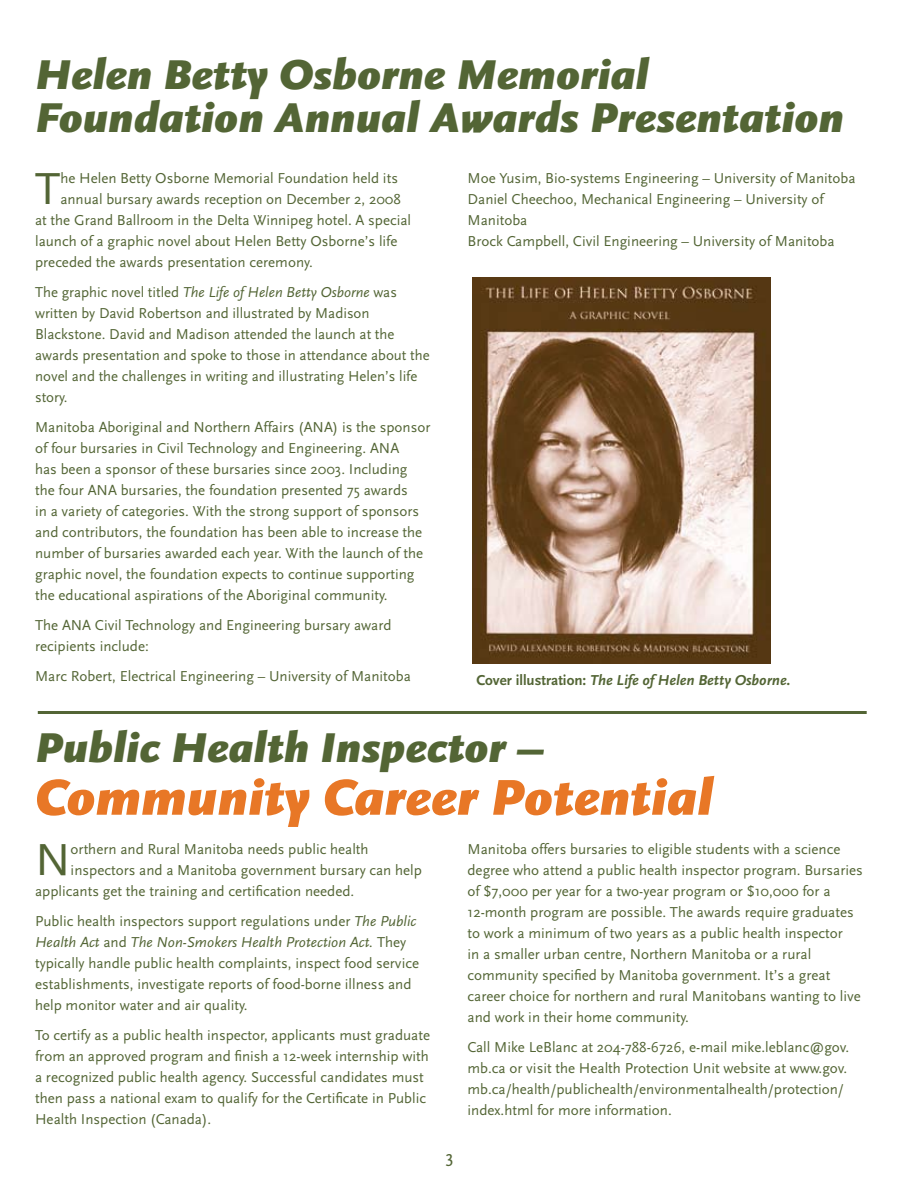
<style>
.page{position:relative;width:918px;height:1188px;background:#fff}
.page>*{position:absolute;margin:0;border:0;box-sizing:border-box;transform-origin:0 0}
.t1{font:italic 900 52.5px "Scala Sans";color:#e87726}
.t2{font:46.8px "Scala Sans";color:#536535}
.t3{font:italic 900 43.5px/43.5px "Scala Sans";color:#536535}
.t4{font:18px "Scala Sans LF";color:#536535}
.t5{font:15px/21px "Scala Sans";color:#536535}
.t6{font:italic 15px "Scala Sans LF";color:#536535}
.t7{font:italic 700 15px "Scala Sans LF";color:#536535}
.s1{font-family:"Scala Sans";font-style:normal}
.s2{font-style:normal}
.s3{font-style:italic}
</style>
<div class="page">
<hr style="left:38px;top:711px;width:829px;height:3px;background:#536535">
<img style="left:473px;top:278px;width:298px;height:385px">
<h3 class="t3" style="left:35px;top:55px;width:810px">Helen Betty Osborne Memorial<br>Foundation Annual Awards Presentation</h3>
<h2 class="t2" style="left:35px;top:164px;width:27px">T</h2>
<p class="t5" style="left:60px;top:168px;width:339px">he Helen Betty Osborne Memorial Foundation held its</p>
<p class="t5" style="left:60px;top:189px;width:342px">annual bursary awards reception on December 2, 2008</p>
<p class="t5" style="left:35px;top:210px;width:378px">at the Grand Ballroom in the Delta Winnipeg hotel. A special</p>
<p class="t5" style="left:35px;top:231px;width:364px">launch of a graphic novel about Helen Betty Osborne’s life</p>
<p class="t5" style="left:35px;top:252px;width:279px">preceded the awards presentation ceremony.</p>
<p class="t6" style="left:35px;top:284px;width:363px"><span class="s1">The graphic novel titled</span> The Life of Helen Betty Osborne <span class="s1">was</span></p>
<p class="t5" style="left:35px;top:303px;width:396px">written by David Robertson and illustrated by Madison Blackstone. David and Madison attended the launch at the awards presentation and spoke to those in attendance about the novel and the challenges in writing and illustrating Helen’s life story.</p>
<p class="t5" style="left:35px;top:417px;width:397px">Manitoba Aboriginal and Northern Affairs (ANA) is the sponsor of four bursaries in Civil Technology and Engineering. ANA<br>has been a sponsor of these bursaries since 2003. Including the four ANA bursaries, the foundation presented 75 awards<br>in a variety of categories. With the strong support of sponsors and contributors, the foundation has been able to increase the number of bursaries awarded each year. With the launch of the graphic novel, the foundation expects to continue supporting the educational aspirations of the Aboriginal community.</p>
<p class="t5" style="left:35px;top:615px;width:358px">The ANA Civil Technology and Engineering bursary award recipients include:</p>
<p class="t5" style="left:35px;top:666px;width:377px">Marc Robert, Electrical Engineering – University of Manitoba</p>
<p class="t5" style="left:468px;top:168px;width:390px">Moe Yusim, Bio-systems Engineering – University of Manitoba Daniel Cheechoo, Mechanical Engineering – University of Manitoba<br>Brock Campbell, Civil Engineering – University of Manitoba</p>
<p class="t7" style="left:477px;top:672px;width:315px"><span class="s2">Cover illustration:</span> The Life of Helen Betty Osborne.</p>
<h3 class="t3" style="left:35px;top:728px;width:510px">Public Health Inspector –</h3>
<h1 class="t1" style="left:35px;top:769px;width:679px">Community Career Potential</h1>
<h2 class="t2" style="left:35px;top:835px;width:37px">N</h2>
<p class="t5" style="left:71px;top:839px;width:300px">orthern and Rural Manitoba needs public health</p>
<p class="t5" style="left:71px;top:860px;width:353px">inspectors and a Manitoba government bursary can help</p>
<p class="t5" style="left:35px;top:881px;width:321px">applicants get the training and certification needed.</p>
<p class="t5" style="left:35px;top:911px;width:386px">Public health inspectors support regulations under <span class="s3">The Public Health Act</span> and <span class="s3">The Non-Smokers Health Protection Act.</span> They typically handle public health complaints, inspect food service establishments, investigate reports of food-borne illness and help monitor water and air quality.</p>
<p class="t5" style="left:35px;top:1025px;width:396px">To certify as a public health inspector, applicants must graduate from an approved program and finish a 12-week internship with a recognized public health agency. Successful candidates must then pass a national exam to qualify for the Certificate in Public Health Inspection (Canada).</p>
<p class="t5" style="left:468px;top:839px;width:397px">Manitoba offers bursaries to eligible students with a science degree who attend a public health inspector program. Bursaries of $7,000 per year for a two-year program or $10,000 for a 12-month program are possible. The awards require graduates to work a minimum of two years as a public health inspector<br>in a smaller urban centre, Northern Manitoba or a rural community specified by Manitoba government. It’s a great career choice for northern and rural Manitobans wanting to live and work in their home community.</p>
<p class="t5" style="left:468px;top:1037px;width:383px">Call Mike LeBlanc at 204-788-6726, e-mail mike.leblanc@gov. mb.ca or visit the Health Protection Unit website at www.gov. mb.ca/health/publichealth/environmentalhealth/protection/ index.html for more information.</p>
<p class="t4" style="left:445px;top:1150px;width:10px">3</p>
</div>
